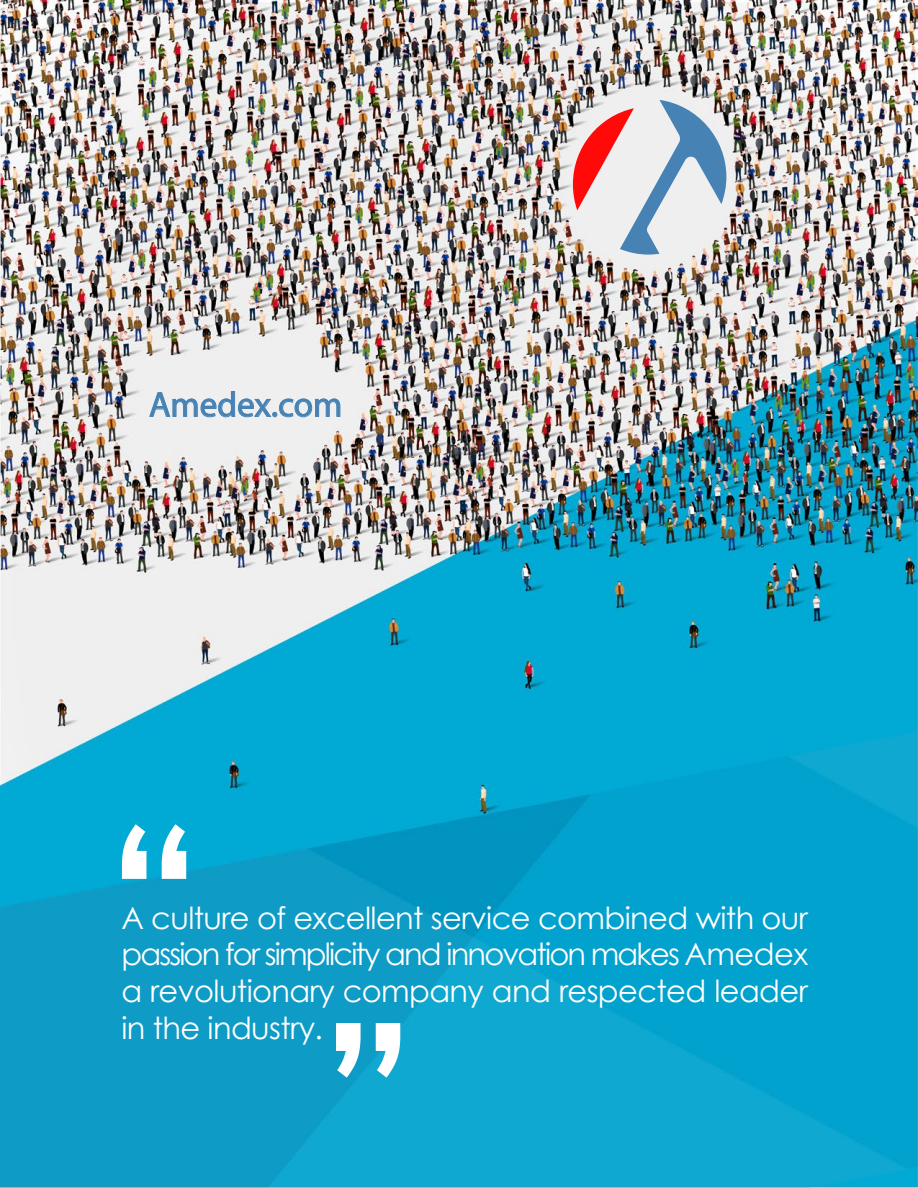
<style>
.page{position:relative;width:918px;height:1188px;background:#fff}
.page>*{position:absolute;margin:0;border:0;box-sizing:border-box;transform-origin:0 0}
.t1{font:700 199.35px "Century Gothic";color:#fff}
.t2{font:35.1px "Myriad Pro";color:#4682b4}
.t3{font:30.45px/36.6px "Century Gothic";letter-spacing:-.02em;color:#fff}
</style>
<div class="page">
<img style="left:0;top:0;width:918px;height:1188px">
<svg style="left:149px;top:381px;width:192px;height:37px"></svg>
<svg style="left:573px;top:100px;width:153px;height:155px"></svg>
<p class="t2" style="left:149px;top:383px;width:195px">Amedex.com</p>
<h1 class="t1" style="left:106px;top:773px;width:97px">“</h1>
<p class="t3" style="left:121px;top:899px;width:688px">A culture of excellent service combined with our passion for simplicity and innovation makes Amedex</p>
<p class="t3" style="left:121px;top:972px;width:688px">a revolutionary company and respected leader in the industry.</p>
<h1 class="t1" style="left:416px;top:1129px;width:97px;rotate:-180deg">“</h1>
</div>
